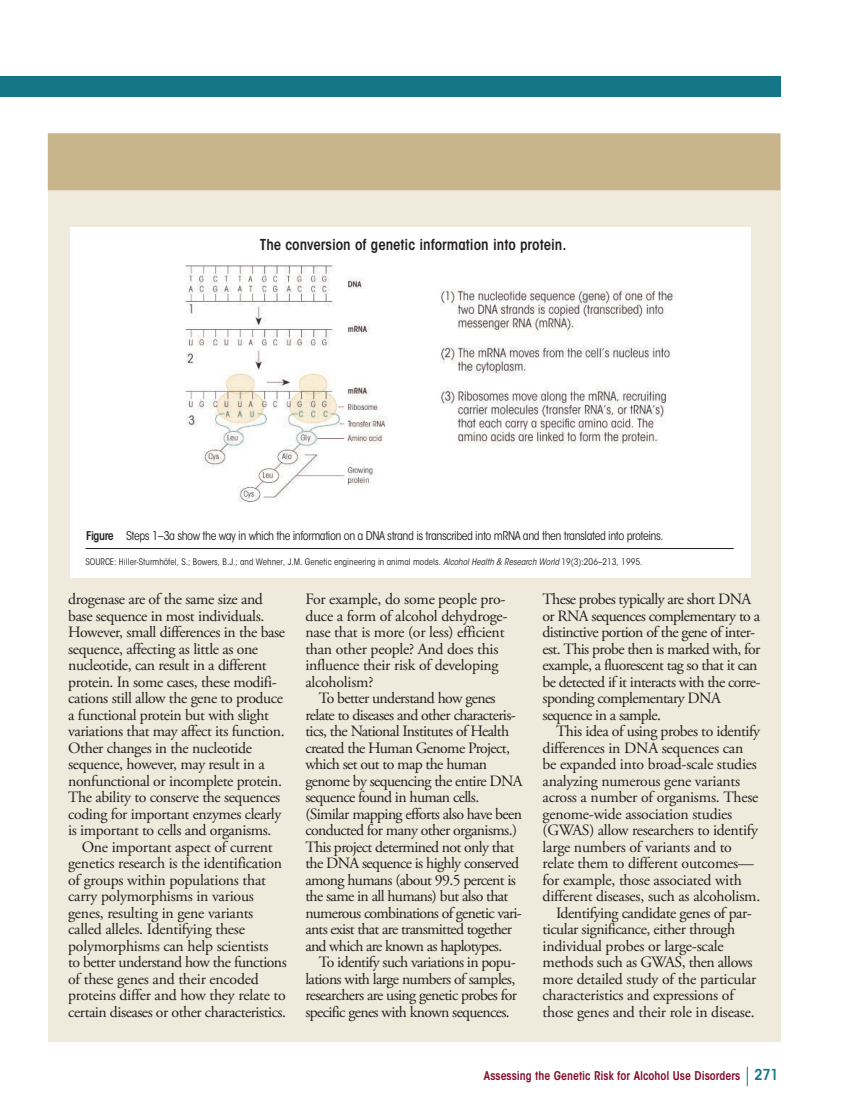
<style>
.page{position:relative;width:851px;height:1107px;background:#fff}
.page>*{position:absolute;margin:0;border:0;box-sizing:border-box;transform-origin:0 0}
.t1{font:15.75px "Adobe Garamond Pro";letter-spacing:-.025em;color:#231f20}
.t2{font:15.75px "Adobe Garamond Pro";letter-spacing:-.045em;color:#231f20}
.t3{font:600 condensed 15px "ITC Avant Garde Std";color:#231f20}
.t4{font:condensed 12px "ITC Avant Garde Std";letter-spacing:-.035em;color:#231f20}
.t5{font:600 condensed 12px "ITC Avant Garde Std";color:#830a2b}
.t6{font:condensed 9px "ITC Avant Garde Std";color:#231f20}
.s1{font-weight:600}
.s2{font-style:italic}
.s3{font-size:15px;color:#147586}
</style>
<div class="page">
<svg style="left:746px;top:1067px;width:1px;height:19px"></svg>
<div style="left:0;top:76px;width:780px;height:20px;background:#147586"></div>
<div style="left:48px;top:133px;width:732px;height:909px;background:#f0eadc"></div>
<div style="left:48px;top:133px;width:732px;height:57px;background:#c9b58c"></div>
<div style="left:70px;top:227px;width:680px;height:351px;background:#fff"></div>
<hr style="left:85px;top:548px;width:648px;height:1px;background:#231f20">
<img style="left:185px;top:265px;width:492px;height:238px">
<p class="t3" style="left:260px;top:238px;width:308px">The conversion of genetic information into protein.</p>
<p class="t4" style="left:86px;top:531px;width:578px"><span class="s1">Figure</span> Steps 1–3a show the way in which the information on a DNA strand is transcribed into mRNA and then translated into proteins.</p>
<p class="t6" style="left:85px;top:559px;width:558px">SOURCE: Hiller-Sturmhöfel, S.; Bowers, B.J.; and Wehner, J.M. Genetic engineering in animal models. <span class="s2">Alcohol Health &amp; Research World</span> 19(3):206–213, 1995.</p>
<p class="t1" style="left:68px;top:593px;width:196px">drogenase are of the same size and</p>
<p class="t1" style="left:305px;top:593px;width:202px">For example, do some people pro-</p>
<p class="t1" style="left:542px;top:593px;width:210px">These probes typically are short DNA</p>
<p class="t1" style="left:68px;top:609px;width:198px">base sequence in most individuals.</p>
<p class="t1" style="left:305px;top:609px;width:204px">duce a form of alcohol dehydroge-</p>
<p class="t1" style="left:542px;top:610px;width:219px">or RNA sequences complementary to a</p>
<p class="t1" style="left:68px;top:626px;width:218px">However, small differences in the base</p>
<p class="t1" style="left:305px;top:626px;width:201px">nase that is more (or less) efficient</p>
<p class="t1" style="left:542px;top:626px;width:214px">distinctive portion of the gene of inter-</p>
<p class="t1" style="left:68px;top:642px;width:191px">sequence, affecting as little as one</p>
<p class="t1" style="left:305px;top:642px;width:195px">than other people? And does this</p>
<p class="t1" style="left:542px;top:643px;width:219px">est. This probe then is marked with, for</p>
<p class="t1" style="left:68px;top:659px;width:200px">nucleotide, can result in a different</p>
<p class="t1" style="left:305px;top:659px;width:195px">influence their risk of developing</p>
<p class="t1" style="left:542px;top:659px;width:216px">example, a fluorescent tag so that it can</p>
<p class="t1" style="left:68px;top:675px;width:210px">protein. In some cases, these modifi-</p>
<p class="t1" style="left:305px;top:675px;width:70px">alcoholism?</p>
<p class="t1" style="left:542px;top:676px;width:219px">be detected if it interacts with the corre-</p>
<p class="t1" style="left:68px;top:692px;width:216px">cations still allow the gene to produce</p>
<p class="t1" style="left:319px;top:692px;width:178px">To better understand how genes</p>
<p class="t1" style="left:542px;top:692px;width:180px">sponding complementary DNA</p>
<p class="t1" style="left:68px;top:708px;width:202px">a functional protein but with slight</p>
<p class="t1" style="left:305px;top:708px;width:212px">relate to diseases and other characteris-</p>
<p class="t1" style="left:542px;top:709px;width:120px">sequence in a sample.</p>
<p class="t1" style="left:68px;top:725px;width:218px">variations that may affect its function.</p>
<p class="t1" style="left:305px;top:725px;width:205px">tics, the National Institutes of Health</p>
<p class="t1" style="left:556px;top:725px;width:205px">This idea of using probes to identify</p>
<p class="t1" style="left:68px;top:741px;width:185px">Other changes in the nucleotide</p>
<p class="t1" style="left:305px;top:741px;width:206px">created the Human Genome Project,</p>
<p class="t1" style="left:542px;top:742px;width:202px">differences in DNA sequences can</p>
<p class="t1" style="left:68px;top:758px;width:198px">sequence, however, may result in a</p>
<p class="t1" style="left:305px;top:758px;width:183px">which set out to map the human</p>
<p class="t1" style="left:542px;top:758px;width:216px">be expanded into broad-scale studies</p>
<p class="t1" style="left:68px;top:774px;width:215px">nonfunctional or incomplete protein.</p>
<p class="t1" style="left:305px;top:774px;width:219px">genome by sequencing the entire DNA</p>
<p class="t1" style="left:542px;top:775px;width:199px">analyzing numerous gene variants</p>
<p class="t1" style="left:68px;top:791px;width:214px">The ability to conserve the sequences</p>
<p class="t1" style="left:305px;top:791px;width:175px">sequence found in human cells.</p>
<p class="t1" style="left:542px;top:791px;width:217px">across a number of organisms. These</p>
<p class="t1" style="left:68px;top:807px;width:214px">coding for important enzymes clearly</p>
<p class="t1" style="left:305px;top:808px;width:218px">(Similar mapping efforts also have been</p>
<p class="t1" style="left:542px;top:808px;width:191px">genome-wide association studies</p>
<p class="t1" style="left:68px;top:824px;width:205px">is important to cells and organisms.</p>
<p class="t1" style="left:305px;top:824px;width:213px">conducted for many other organisms.)</p>
<p class="t1" style="left:542px;top:824px;width:217px">(GWAS) allow researchers to identify</p>
<p class="t1" style="left:82px;top:840px;width:193px">One important aspect of current</p>
<p class="t1" style="left:305px;top:841px;width:210px">This project determined not only that</p>
<p class="t1" style="left:542px;top:841px;width:191px">large numbers of variants and to</p>
<p class="t1" style="left:68px;top:857px;width:215px">genetics research is the identification</p>
<p class="t1" style="left:305px;top:857px;width:215px">the DNA sequence is highly conserved</p>
<p class="t1" style="left:542px;top:857px;width:213px">relate them to different outcomes—</p>
<p class="t1" style="left:68px;top:873px;width:199px">of groups within populations that</p>
<p class="t1" style="left:305px;top:874px;width:212px">among humans (about 99.5 percent is</p>
<p class="t1" style="left:542px;top:874px;width:201px">for example, those associated with</p>
<p class="t1" style="left:68px;top:890px;width:187px">carry polymorphisms in various</p>
<p class="t1" style="left:305px;top:890px;width:204px">the same in all humans) but also that</p>
<p class="t1" style="left:542px;top:890px;width:219px">different diseases, such as alcoholism.</p>
<p class="t1" style="left:68px;top:906px;width:187px">genes, resulting in gene variants</p>
<p class="t2" style="left:305px;top:907px;width:218px">numerous combinations of genetic vari-</p>
<p class="t1" style="left:556px;top:907px;width:197px">Identifying candidate genes of par-</p>
<p class="t1" style="left:68px;top:923px;width:178px">called alleles. Identifying these</p>
<p class="t2" style="left:305px;top:923px;width:208px">ants exist that are transmitted together</p>
<p class="t1" style="left:542px;top:923px;width:194px">ticular significance, either through</p>
<p class="t1" style="left:68px;top:939px;width:202px">polymorphisms can help scientists</p>
<p class="t2" style="left:305px;top:940px;width:198px">and which are known as haplotypes.</p>
<p class="t1" style="left:542px;top:940px;width:183px">individual probes or large-scale</p>
<p class="t1" style="left:68px;top:956px;width:220px">to better understand how the functions</p>
<p class="t1" style="left:319px;top:956px;width:198px">To identify such variations in popu-</p>
<p class="t1" style="left:542px;top:956px;width:212px">methods such as GWAS, then allows</p>
<p class="t1" style="left:68px;top:972px;width:192px">of these genes and their encoded</p>
<p class="t1" style="left:305px;top:973px;width:211px">lations with large numbers of samples,</p>
<p class="t1" style="left:542px;top:973px;width:215px">more detailed study of the particular</p>
<p class="t1" style="left:68px;top:989px;width:450px">proteins differ and how they relate to researchers are using genetic probes for</p>
<p class="t1" style="left:542px;top:989px;width:193px">characteristics and expressions of</p>
<p class="t1" style="left:68px;top:1005px;width:443px">certain diseases or other characteristics. specific genes with known sequences.</p>
<p class="t1" style="left:542px;top:1006px;width:213px">those genes and their role in disease.</p>
<p class="t5" style="left:484px;top:1071px;width:296px">Assessing the Genetic Risk for Alcohol Use Disorders <span class="s3">271</span></p>
</div>
